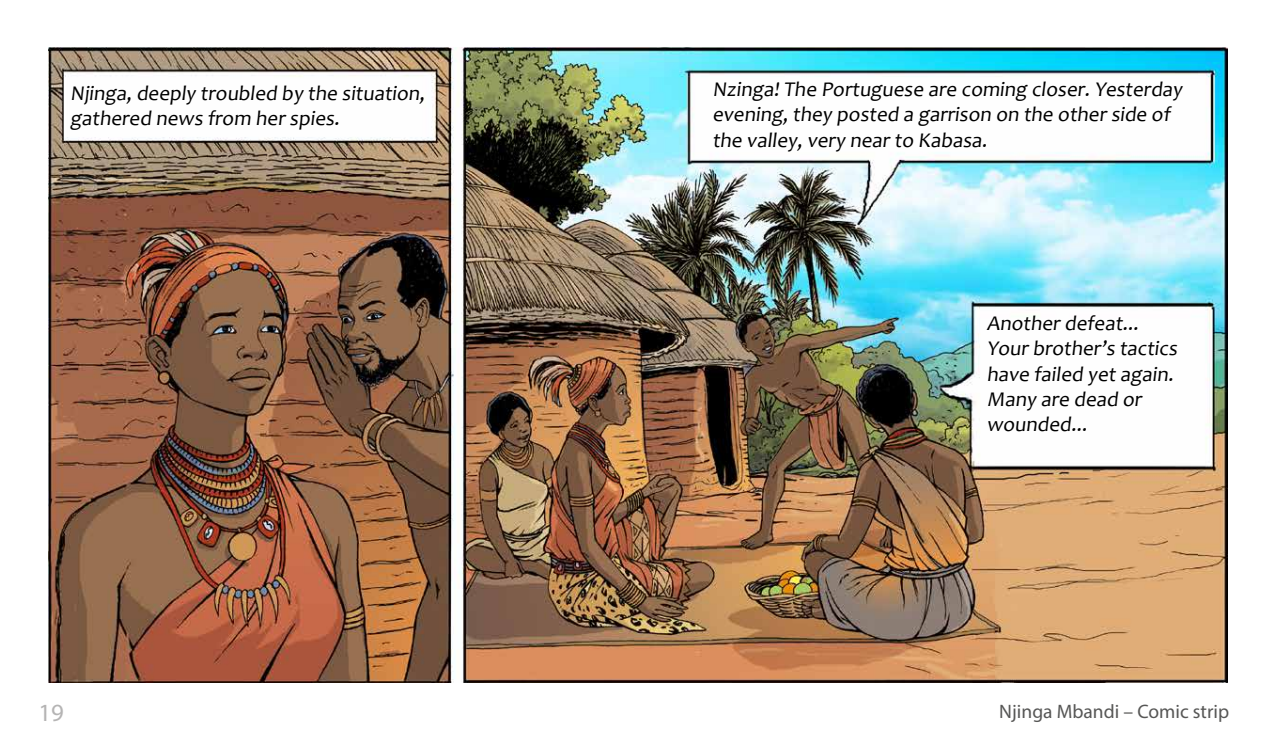
<style>
.page{position:relative;width:1276px;height:745px;background:#fff}
.page>*{position:absolute;margin:0;border:0;box-sizing:border-box;transform-origin:0 0}
.t1{font:24.75px "Myriad Pro";color:#b5b4b4}
.t2{font:21px/25.2px "Candara";color:#000}
.t3{font:19.5px "Myriad Pro";color:#575756}
</style>
<div class="page">
<img style="left:48px;top:48px;width:1180px;height:634px">
<p class="t2" style="left:70px;top:81px;width:359px">Njinga, deeply troubled by the situation, gathered news from her spies.</p>
<p class="t2" style="left:712px;top:77px;width:474px">Nzinga! The Portuguese are coming closer. Yesterday evening, they posted a garrison on the other side of the valley, very near to Kabasa.</p>
<p class="t2" style="left:986px;top:310px;width:195px">Another defeat...<br>Your brother’s tactics have failed yet again.<br>Many are dead or wounded...</p>
<p class="t1" style="left:38px;top:696px;width:27px">19</p>
<p class="t3" style="left:999px;top:699px;width:231px">Njinga Mbandi – Comic strip</p>
</div>
